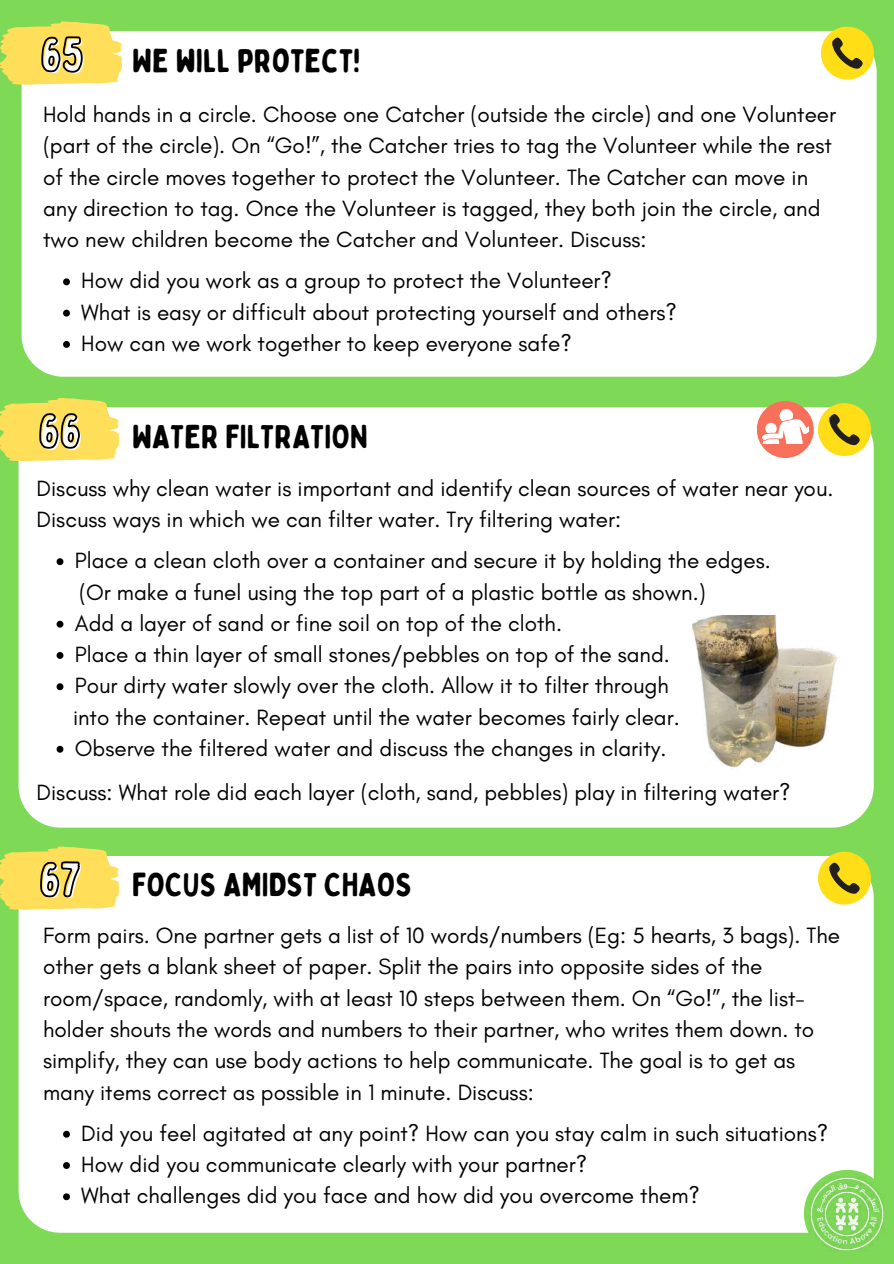
<style>
.page{position:relative;width:894px;height:1264px;background:#fff}
.page>*{position:absolute;margin:0;border:0;box-sizing:border-box;transform-origin:0 0}
.t1{font:48.6px "Bobby Jones Soft";color:#fff}
.t2{font:33px "Bobby Jones Soft";color:#000}
.t3{font:22.5px/31.2px "Glacial Indifference";color:#000}
.s1{font-size:48.6px;color:#fff}
</style>
<div class="page">
<div style="left:0;top:0;width:893px;height:1263px;background:#7ed957"></div>
<div style="left:22px;top:31px;width:854px;height:346px;background:#fff"></div>
<svg style="left:820px;top:27px;width:53px;height:53px;background:#decd3f"></svg>
<div style="left:19px;top:856px;width:854px;height:376px;background:#fff"></div>
<svg style="left:817px;top:851px;width:53px;height:53px;background:#dbcc3c"></svg>
<svg style="left:0;top:21px;width:122px;height:63px;background:#e2d158"></svg>
<svg style="left:0;top:846px;width:119px;height:63px;background:#e5d259"></svg>
<svg style="left:63px;top:278px;width:7px;height:7px"></svg>
<svg style="left:63px;top:310px;width:7px;height:6px"></svg>
<svg style="left:63px;top:341px;width:7px;height:7px"></svg>
<svg style="left:63px;top:1130px;width:7px;height:7px"></svg>
<svg style="left:63px;top:1162px;width:7px;height:6px"></svg>
<svg style="left:63px;top:1193px;width:7px;height:7px"></svg>
<div style="left:19px;top:407px;width:854px;height:420px;background:#fff"></div>
<svg style="left:817px;top:403px;width:53px;height:53px;background:#ddcd3e"></svg>
<div style="left:756px;top:401px;width:57px;height:57px;background:#f9705a;border-radius:50%"></div>
<svg style="left:761px;top:408px;width:47px;height:35px"></svg>
<svg style="left:0;top:398px;width:119px;height:63px;background:#e5d15a"></svg>
<svg style="left:57px;top:558px;width:6px;height:7px"></svg>
<svg style="left:57px;top:620px;width:6px;height:7px"></svg>
<svg style="left:57px;top:652px;width:6px;height:7px"></svg>
<svg style="left:57px;top:683px;width:6px;height:7px"></svg>
<svg style="left:57px;top:745px;width:6px;height:7px"></svg>
<img style="left:650px;top:615px;width:224px;height:159px">
<img style="left:803px;top:1170px;width:81px;height:81px">
<h1 class="t1" style="left:42px;top:26px;width:46px">65</h1>
<h2 class="t2" style="left:132px;top:40px;width:229px">WE WILL PROTECT!</h2>
<p class="t3" style="left:43px;top:99px;width:794px">Hold hands in a circle. Choose one Catcher (outside the circle) and one Volunteer (part of the circle). On “Go!”, the Catcher tries to tag the Volunteer while the rest of the circle moves together to protect the Volunteer. The Catcher can move in any direction to tag. Once the Volunteer is tagged, they both join the circle, and two new children become the Catcher and Volunteer. Discuss:</p>
<p class="t3" style="left:81px;top:265px;width:597px">How did you work as a group to protect the Volunteer?<br>What is easy or difficult about protecting yourself and others?<br>How can we work together to keep everyone safe?</p>
<h2 class="t2" style="left:40px;top:416px;width:329px"><span class="s1">66</span> WATER FILTRATION</h2>
<p class="t3" style="left:37px;top:472px;width:798px">Discuss why clean water is important and identify clean sources of water near you.<br>Discuss ways in which we can filter water. Try filtering water:</p>
<p class="t3" style="left:73px;top:544px;width:699px">Place a clean cloth over a container and secure it by holding the edges. (Or make a funel using the top part of a plastic bottle as shown.)<br>Add a layer of sand or fine soil on top of the cloth.<br>Place a thin layer of small stones/pebbles on top of the sand.<br>Pour dirty water slowly over the cloth. Allow it to filter through<br>into the container. Repeat until the water becomes fairly clear.<br>Observe the filtered water and discuss the changes in clarity.</p>
<p class="t3" style="left:37px;top:776px;width:755px">Discuss: What role did each layer (cloth, sand, pebbles) play in filtering water?</p>
<h1 class="t1" style="left:41px;top:851px;width:43px">67</h1>
<h2 class="t2" style="left:132px;top:864px;width:282px">FOCUS AMIDST CHAOS</h2>
<p class="t3" style="left:43px;top:919px;width:798px">Form pairs. One partner gets a list of 10 words/numbers (Eg: 5 hearts, 3 bags). The other gets a blank sheet of paper. Split the pairs into opposite sides of the room/space, randomly, with at least 10 steps between them. On “Go!”, the list&shy;holder shouts the words and numbers to their partner, who writes them down. to simplify, they can use body actions to help communicate. The goal is to get as many items correct as possible in 1 minute. Discuss:</p>
<p class="t3" style="left:81px;top:1117px;width:748px">Did you feel agitated at any point? How can you stay calm in such situations?<br>How did you communicate clearly with your partner?<br>What challenges did you face and how did you overcome them?</p>
</div>
